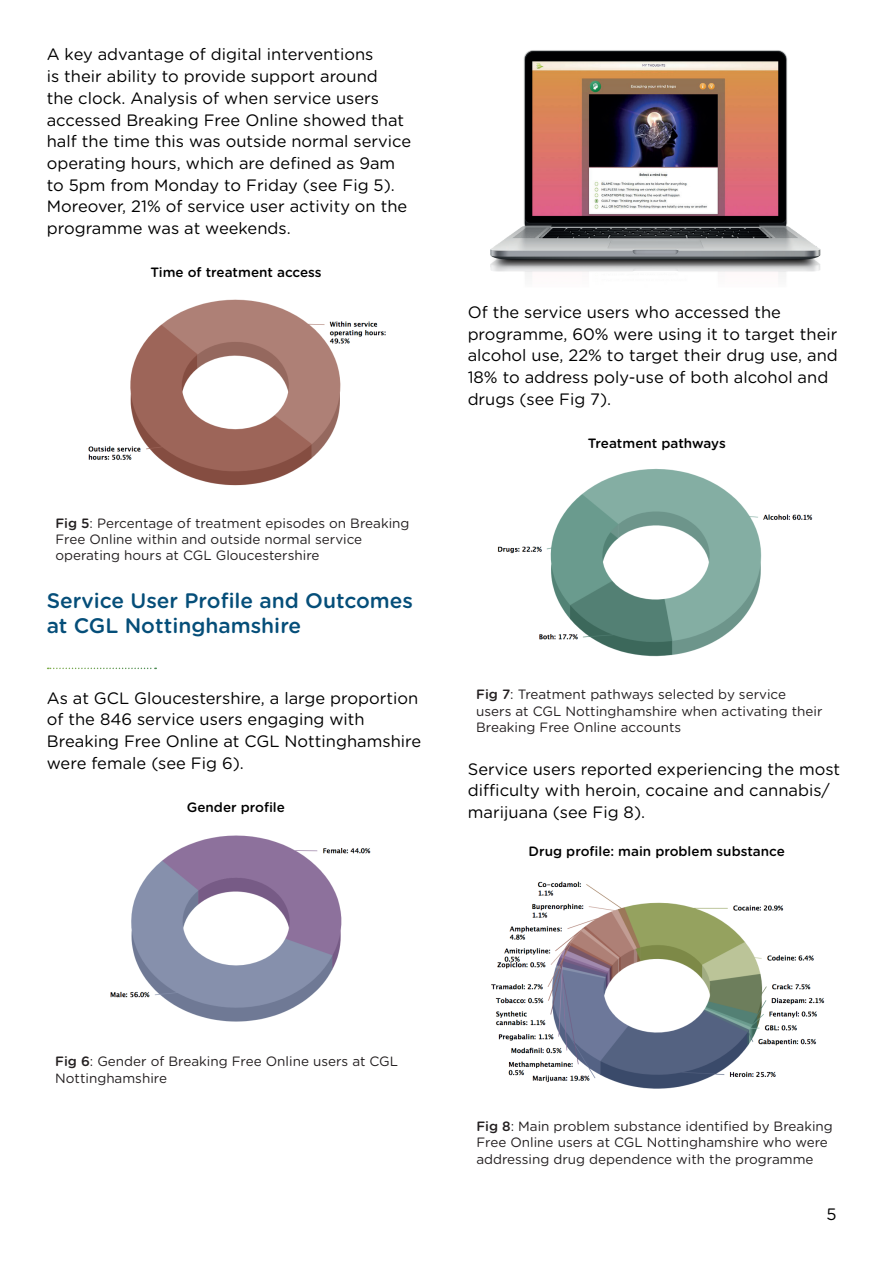
<style>
.page{position:relative;width:893px;height:1263px;background:#fff}
.page>*{position:absolute;margin:0;border:0;box-sizing:border-box;transform-origin:0 0}
.t1{font:500 21px/25.2px "Gotham Rounded";color:#054e79}
.t2{font:16.5px/21.8px "Gotham Rounded";color:#000}
.t3{font:13.5px/16.2px "Gotham Rounded";color:#231f20}
.t4{font:500 13.5px "Gotham Rounded";color:#000}
.s1{font-weight:500}
</style>
<div class="page">
<svg style="left:48px;top:668px;width:108px;height:1px"></svg>
<img style="left:88px;top:299px;width:298px;height:187px">
<img style="left:110px;top:835px;width:261px;height:187px">
<img style="left:497px;top:468px;width:316px;height:189px">
<img style="left:491px;top:881px;width:334px;height:208px">
<img style="left:490px;top:50px;width:331px;height:224px">
<p class="t2" style="left:47px;top:43px;width:366px">A key advantage of digital interventions<br>is their ability to provide support around<br>the clock. Analysis of when service users accessed Breaking Free Online showed that half the time this was outside normal service operating hours, which are defined as 9am to 5pm from Monday to Friday (see Fig 5).<br>Moreover, 21% of service user activity on the programme was at weekends.</p>
<p class="t4" style="left:150px;top:263px;width:173px">Time of treatment access</p>
<p class="t3" style="left:55px;top:514px;width:356px"><span class="s1">Fig 5</span>: Percentage of treatment episodes on Breaking<br>Free Online within and outside normal service operating hours at CGL Gloucestershire</p>
<p class="t1" style="left:47px;top:587px;width:368px">Service User Profile and Outcomes at CGL Nottinghamshire</p>
<p class="t2" style="left:47px;top:686px;width:376px">As at GCL Gloucestershire, a large proportion of the 846 service users engaging with Breaking Free Online at CGL Nottinghamshire were female (see Fig 6).</p>
<p class="t4" style="left:187px;top:797px;width:100px">Gender profile</p>
<p class="t2" style="left:468px;top:300px;width:372px">Of the service users who accessed the programme, 60% were using it to target their alcohol use, 22% to target their drug use, and 18% to address poly-use of both alcohol and drugs (see Fig 7).</p>
<p class="t4" style="left:588px;top:433px;width:139px">Treatment pathways</p>
<p class="t3" style="left:476px;top:686px;width:348px"><span class="s1">Fig 7</span>: Treatment pathways selected by service users at CGL Nottinghamshire when activating their<br>Breaking Free Online accounts</p>
<p class="t2" style="left:468px;top:757px;width:374px">Service users reported experiencing the most difficulty with heroin, cocaine and cannabis/ marijuana (see Fig 8).</p>
<p class="t4" style="left:529px;top:842px;width:258px">Drug profile: main problem substance</p>
<p class="t3" style="left:55px;top:1053px;width:345px"><span class="s1">Fig 6</span>: Gender of Breaking Free Online users at CGL<br>Nottinghamshire</p>
<p class="t3" style="left:476px;top:1118px;width:358px"><span class="s1">Fig 8</span>: Main problem substance identified by Breaking<br>Free Online users at CGL Nottinghamshire who were addressing drug dependence with the programme</p>
<p class="t2" style="left:826px;top:1203px;width:12px">5</p>
</div>
